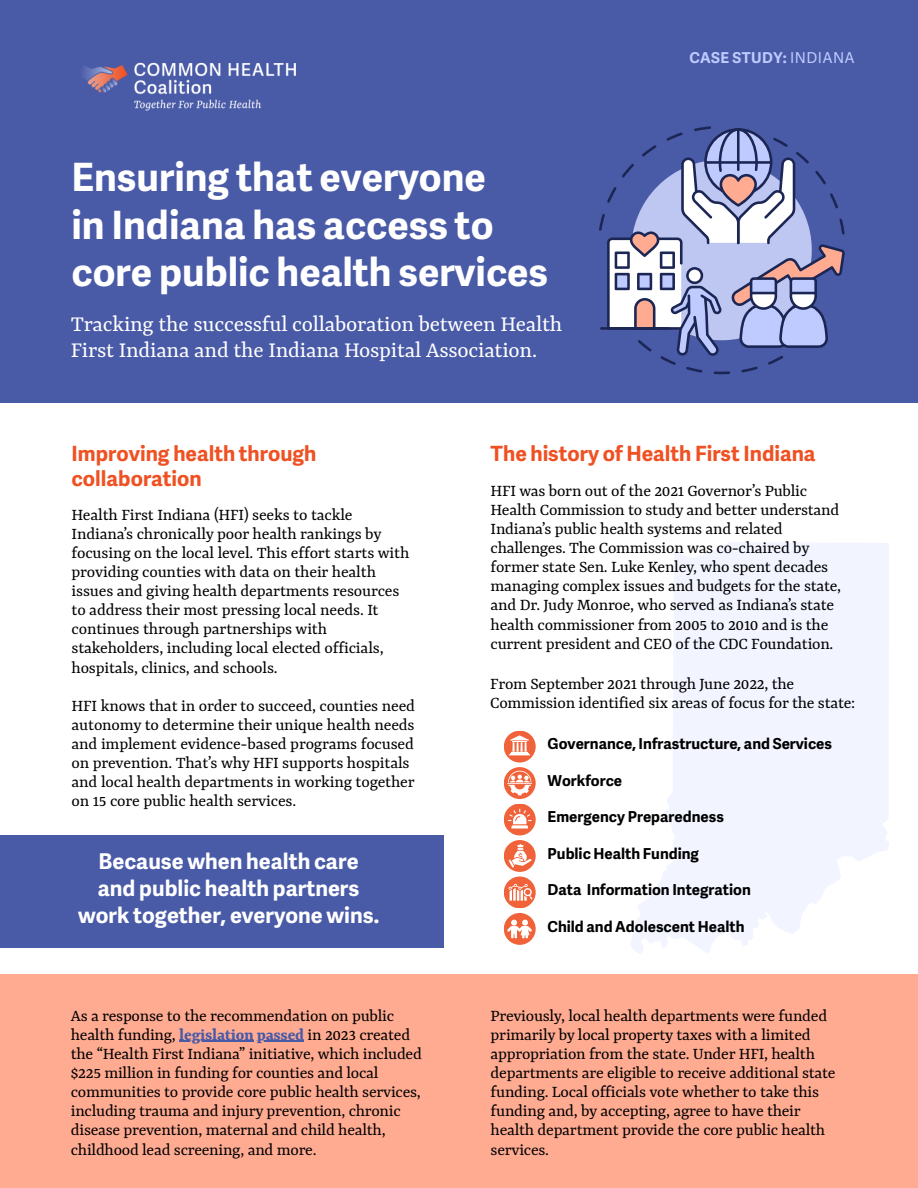
<style>
.page{position:relative;width:918px;height:1188px;background:#fff}
.page>*{position:absolute;margin:0;border:0;box-sizing:border-box;transform-origin:0 0}
.t1{font:700 39px/47.2px "Adelle Sans";color:#fff}
.t2{font:24px/25.8px "Rasa";letter-spacing:-.01em;color:#fff}
.t3{font:700 21.75px/27px "Adelle Sans";color:#fff;text-align:center}
.t4{font:700 21px/24.8px "Adelle Sans";color:#ef5123}
.t5{font:18px/19.2px "Rasa";letter-spacing:-.015em;color:#000}
.t6{font:700 15.15px "Adelle Sans";color:#000}
.t7{font:700 15px "Adelle Sans";letter-spacing:.025em;color:#bfcbff}
.s1{font-weight:400}
.s2{font-weight:700;color:#495aa7}
</style>
<div class="page">
<div style="left:0;top:835px;width:444px;height:113px;background:#495aa7"></div>
<div style="left:0;top:974px;width:918px;height:214px;background:#ffab92"></div>
<div style="left:0;top:0;width:918px;height:403px;background:#495aa7"></div>
<svg style="left:631px;top:542px;width:258px;height:412px;fill:#f2f4ff"></svg>
<svg style="left:504px;top:731px;width:32px;height:32px"></svg>
<svg style="left:504px;top:767px;width:32px;height:32px"></svg>
<div style="left:504px;top:804px;width:32px;height:31px;background:#f06239;border-radius:50%"></div>
<svg style="left:504px;top:840px;width:32px;height:32px"></svg>
<svg style="left:504px;top:876px;width:32px;height:32px"></svg>
<svg style="left:504px;top:913px;width:32px;height:32px"></svg>
<svg style="left:509px;top:735px;width:21px;height:20px"></svg>
<svg style="left:507px;top:771px;width:25px;height:24px"></svg>
<svg style="left:508px;top:809px;width:24px;height:20px"></svg>
<svg style="left:508px;top:844px;width:24px;height:24px"></svg>
<svg style="left:509px;top:884px;width:24px;height:17px"></svg>
<svg style="left:507px;top:920px;width:25px;height:18px"></svg>
<img style="left:83px;top:62px;width:213px;height:49px">
<svg style="left:599px;top:126px;width:246px;height:248px"></svg>
<hr style="left:179px;top:1041px;width:75px;height:1px;background:#495aa7">
<hr style="left:257px;top:1041px;width:47px;height:1px;background:#495aa7">
<h5 class="t1" style="left:72px;top:158px;width:478px">Ensuring that everyone<br>in Indiana has access to core public health services</h5>
<h2 class="t2" style="left:71px;top:313px;width:493px">Tracking the successful collaboration between Health<br>First Indiana and the Indiana Hospital Association.</h2>
<p class="t7" style="left:689px;top:52px;width:167px">CASE STUDY: <span class="s1">INDIANA</span></p>
<h5 class="t4" style="left:72px;top:443px;width:246px">Improving health through collaboration</h5>
<p class="t5" style="left:72px;top:506px;width:339px">Health First Indiana (HFI) seeks to tackle Indiana’s chronically poor health rankings by focusing on the local level. This effort starts with providing counties with data on their health issues and giving health departments resources to address their most pressing local needs. It continues through partnerships with stakeholders, including local elected officials, hospitals, clinics, and schools.</p>
<h5 class="t5" style="left:72px;top:697px;width:345px">HFI knows that in order to succeed, counties need autonomy to determine their unique health needs and implement evidence-based programs focused on prevention. That’s why HFI supports hospitals and local health departments in working together on 15 core public health services.</h5>
<h4 class="t3" style="left:78px;top:850px;width:303px">Because when health care and public health partners work together, everyone wins.</h4>
<p class="t5" style="left:71px;top:1007px;width:341px">As a response to the recommendation on public health funding, <span class="s2">legislation passed</span> in 2023 created</p>
<p class="t5" style="left:71px;top:1045px;width:353px">the “Health First Indiana” initiative, which included $225 million in funding for counties and local communities to provide core public health services, including trauma and injury prevention, chronic disease prevention, maternal and child health, childhood lead screening, and more.</p>
<p class="t4" style="left:491px;top:443px;width:327px">The history of Health First Indiana</p>
<p class="t5" style="left:491px;top:482px;width:352px">HFI was born out of the 2021 Governor’s Public Health Commission to study and better understand Indiana’s public health systems and related challenges. The Commission was co-chaired by former state Sen. Luke Kenley, who spent decades managing complex issues and budgets for the state, and Dr. Judy Monroe, who served as Indiana’s state health commissioner from 2005 to 2010 and is the current president and CEO of the CDC Foundation.</p>
<p class="t5" style="left:490px;top:675px;width:367px">From September 2021 through June 2022, the<br>Commission identified six areas of focus for the state:</p>
<h6 class="t6" style="left:548px;top:738px;width:286px">Governance, Infrastructure, and Services</h6>
<p class="t6" style="left:548px;top:774px;width:76px">Workforce</p>
<h1 class="t6" style="left:548px;top:811px;width:178px">Emergency Preparedness</h1>
<h3 class="t6" style="left:548px;top:847px;width:153px">Public Health Funding</h3>
<h4 class="t6" style="left:548px;top:884px;width:205px">Data Information Integration</h4>
<h5 class="t6" style="left:548px;top:920px;width:198px">Child and Adolescent Health</h5>
<p class="t5" style="left:491px;top:1007px;width:347px">Previously, local health departments were funded primarily by local property taxes with a limited appropriation from the state. Under HFI, health departments are eligible to receive additional state funding. Local officials vote whether to take this funding and, by accepting, agree to have their health department provide the core public health services.</p>
</div>
